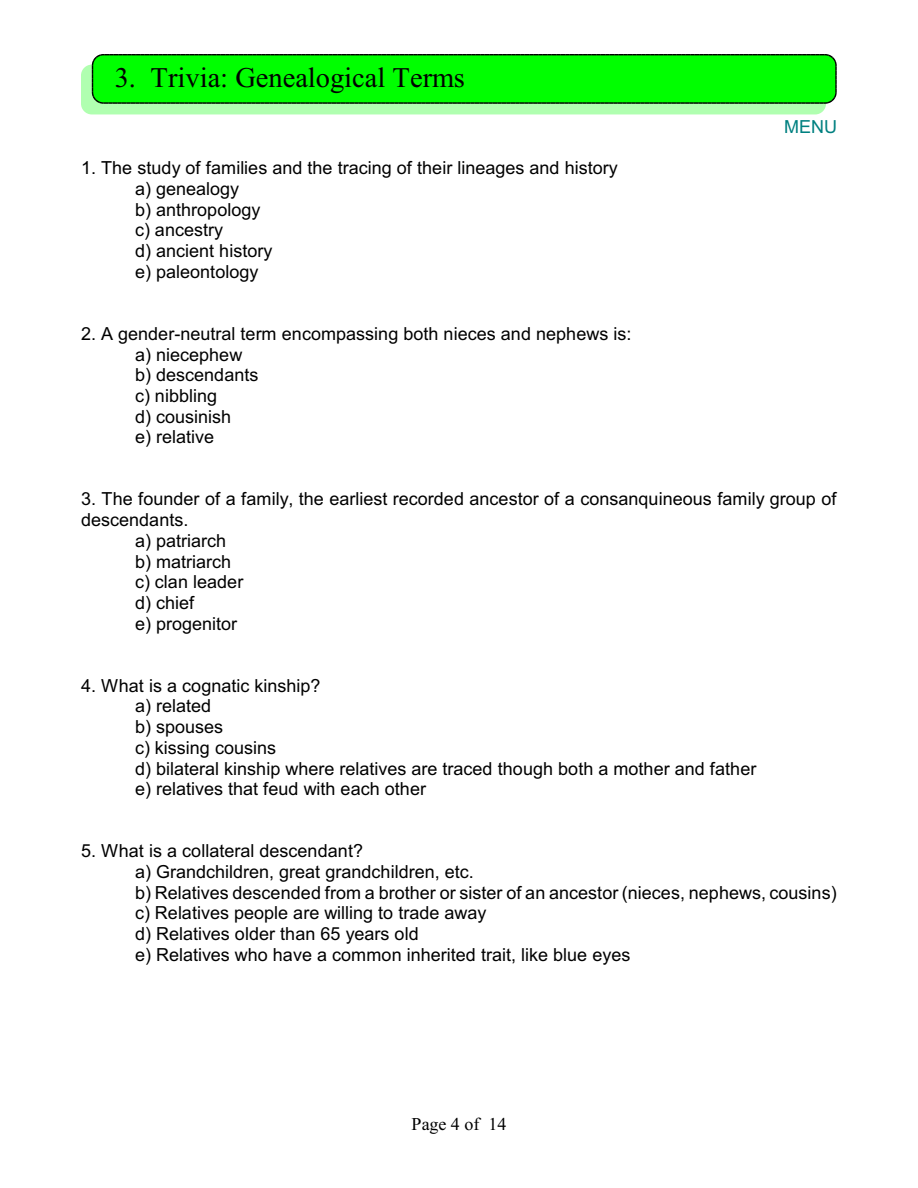
<style>
.page{position:relative;width:918px;height:1188px;background:#fff}
.page>*{position:absolute;margin:0;border:0;box-sizing:border-box;transform-origin:0 0}
.t1{font:28.5px "Times New Roman";color:#000}
.t2{font:18px/20.7px "Arial";color:#000}
.t3{font:18px "Times New Roman";color:#000}
.t4{font:18px "Arial";color:#008080}
</style>
<div class="page">
<div style="left:81px;top:65px;width:745px;height:49px;background:#b0ffb0;border-radius:11px"></div>
<div style="left:93px;top:55px;width:743px;height:48px;background:#0f0;border-radius:11px"></div>
<div style="left:92px;top:54px;width:745px;height:50px;border:1px dashed #000;border-radius:11px"></div>
<h1 class="t1" style="left:115px;top:68px;width:352px">3. Trivia: Genealogical Terms</h1>
<p class="t2" style="left:135px;top:159px;width:484px;text-indent:-54px">1. The study of families and the tracing of their lineages and history a) genealogy<br>b) anthropology<br>c) ancestry<br>d) ancient history<br>e) paleontology</p>
<p class="t2" style="left:135px;top:325px;width:498px;text-indent:-54px">2. A gender-neutral term encompassing both nieces and nephews is: a) niecephew<br>b) descendants<br>c) nibbling<br>d) cousinish<br>e) relative</p>
<p class="t4" style="left:784px;top:120px;width:54px">MENU</p>
<p class="t2" style="left:81px;top:490px;width:757px">3. The founder of a family, the earliest recorded ancestor of a consanquineous family group of</p>
<p class="t2" style="left:81px;top:511px;width:109px">descendants.</p>
<p class="t2" style="left:135px;top:532px;width:93px">a) patriarch</p>
<p class="t2" style="left:135px;top:553px;width:98px">b) matriarch</p>
<p class="t2" style="left:135px;top:573px;width:110px">c) clan leader</p>
<p class="t2" style="left:135px;top:594px;width:61px">d) chief</p>
<p class="t2" style="left:135px;top:615px;width:104px">e) progenitor</p>
<p class="t2" style="left:135px;top:677px;width:623px;text-indent:-54px">4. What is a cognatic kinship?<br>a) related<br>b) spouses<br>c) kissing cousins<br>d) bilateral kinship where relatives are traced though both a mother and father e) relatives that feud with each other</p>
<p class="t2" style="left:135px;top:842px;width:703px;text-indent:-54px">5. What is a collateral descendant?<br>a) Grandchildren, great grandchildren, etc.<br>b) Relatives descended from a brother or sister of an ancestor (nieces, nephews, cousins) c) Relatives people are willing to trade away<br>d) Relatives older than 65 years old<br>e) Relatives who have a common inherited trait, like blue eyes</p>
<p class="t3" style="left:412px;top:1117px;width:96px">Page 4 of 14</p>
</div>
